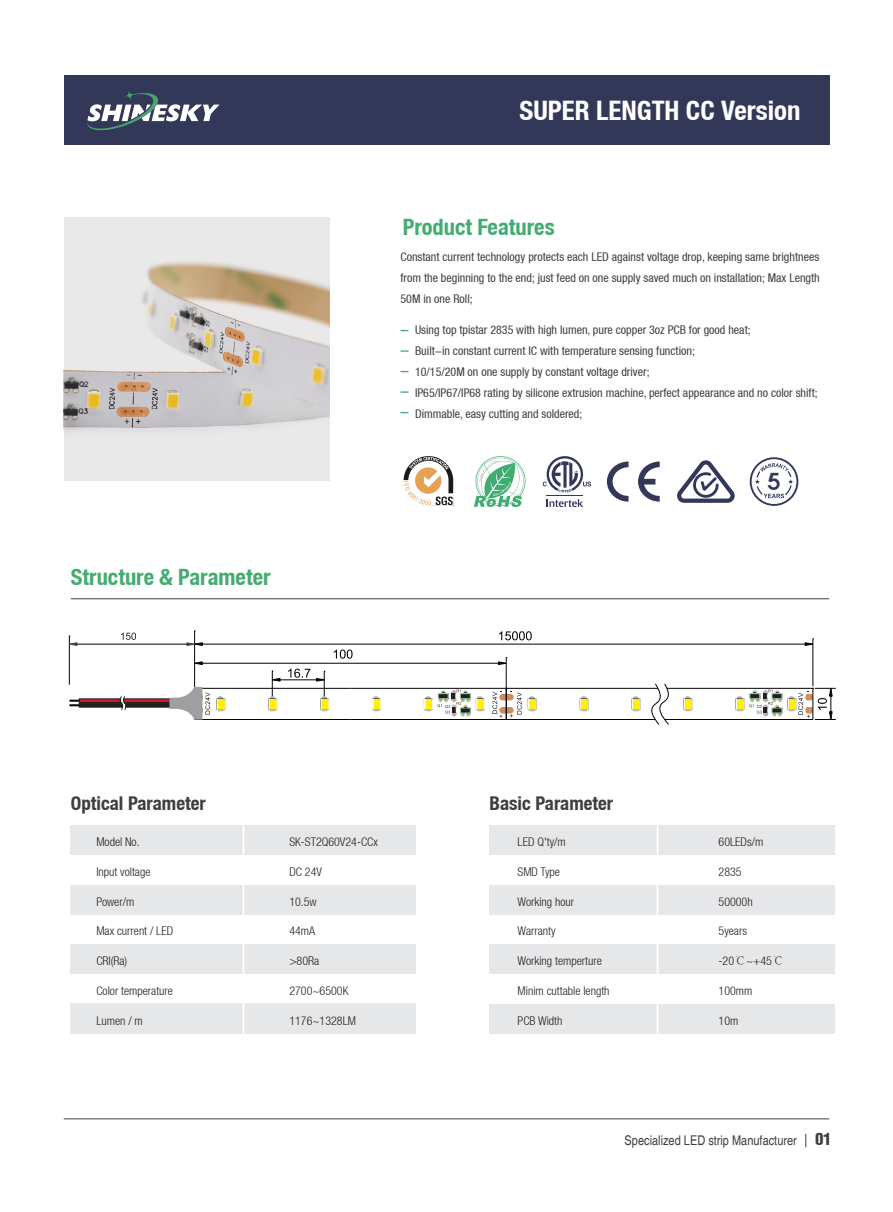
<style>
.page{position:relative;width:893px;height:1212px;background:#fff}
.page>*{position:absolute;margin:0;border:0;box-sizing:border-box;transform-origin:0 0}
.t1{font:700 condensed 26.85px "Helvetica Neue LT";color:#fff}
.t2{font:23.85px "Crandall";color:#333859}
.t3{font:700 condensed 22.5px "Helvetica Neue LT";color:#44ac71}
.t4{font:700 condensed 18.9px "Helvetica Neue LT";color:#3e3e3f}
.t5{font:condensed 13.35px "Helvetica";color:#3e3e3f}
.t6{font:condensed 12px/21px "Helvetica Neue LT";color:#3e3e3f;text-align:justify}
.t7{font:300 condensed 12px "Helvetica Neue LT";color:#231f20}
.s1{font-family:"Adobe Song Std";font-stretch:normal}
.s2{font-family:"Helvetica Condensed Black Se";font-stretch:normal;font-size:18.15px}
</style>
<div class="page">
<div style="left:71px;top:825px;width:345px;height:30px;background:#e6e7e9"></div>
<div style="left:71px;top:885px;width:345px;height:30px;background:#e6e7e9"></div>
<div style="left:71px;top:944px;width:345px;height:30px;background:#e6e7e9"></div>
<div style="left:71px;top:1003px;width:345px;height:30px;background:#e6e7e9"></div>
<hr style="left:242px;top:822px;width:2px;height:220px;background:#fff">
<div style="left:490px;top:825px;width:345px;height:30px;background:#e6e7e9"></div>
<div style="left:490px;top:885px;width:345px;height:30px;background:#e6e7e9"></div>
<div style="left:490px;top:944px;width:345px;height:30px;background:#e6e7e9"></div>
<div style="left:490px;top:1004px;width:345px;height:30px;background:#e6e7e9"></div>
<hr style="left:657px;top:816px;width:1px;height:232px;background:#fff">
<hr style="left:71px;top:598px;width:758px;height:1px;background:#3e3e3f">
<img style="left:64px;top:217px;width:265px;height:264px">
<div style="left:64px;top:76px;width:765px;height:69px;background:#333859"></div>
<svg style="left:87px;top:91px;width:133px;height:40px"></svg>
<hr style="left:64px;top:1118px;width:765px;height:1px;background:#3e3e3f">
<svg style="left:806px;top:1134px;width:1px;height:13px"></svg>
<svg style="left:404px;top:456px;width:52px;height:51px"></svg>
<svg style="left:474px;top:456px;width:51px;height:51px"></svg>
<svg style="left:547px;top:499px;width:36px;height:8px"></svg>
<hr style="left:547px;top:495px;width:36px;height:1px;background:#333859">
<svg style="left:543px;top:456px;width:48px;height:36px"></svg>
<svg style="left:607px;top:461px;width:53px;height:41px"></svg>
<svg style="left:677px;top:460px;width:58px;height:43px"></svg>
<svg style="left:750px;top:457px;width:48px;height:49px"></svg>
<svg style="left:400px;top:350px;width:8px;height:2px"></svg>
<svg style="left:400px;top:391px;width:8px;height:2px"></svg>
<hr style="left:280px;top:679px;width:36px;height:1px;background:#030303">
<hr style="left:202px;top:663px;width:296px;height:1px;background:#030303">
<svg style="left:195px;top:661px;width:8px;height:4px"></svg>
<hr style="left:202px;top:644px;width:603px;height:1px;background:#030303">
<hr style="left:195px;top:719px;width:155px;height:1px;background:#030303">
<hr style="left:195px;top:688px;width:155px;height:1px;background:#030303">
<hr style="left:350px;top:719px;width:156px;height:1px;background:#030303">
<hr style="left:350px;top:688px;width:156px;height:1px;background:#030303">
<hr style="left:506px;top:719px;width:149px;height:1px;background:#030303">
<hr style="left:506px;top:688px;width:152px;height:1px;background:#030303">
<hr style="left:506px;top:688px;width:1px;height:31px;background:#030303">
<svg style="left:492px;top:688px;width:30px;height:30px"></svg>
<hr style="left:665px;top:719px;width:148px;height:1px;background:#030303">
<hr style="left:667px;top:688px;width:146px;height:1px;background:#030303">
<svg style="left:648px;top:683px;width:22px;height:42px"></svg>
<hr style="left:813px;top:639px;width:1px;height:47px;background:#030303">
<svg style="left:805px;top:638px;width:9px;height:8px"></svg>
<hr style="left:194px;top:631px;width:1px;height:58px;background:#030303">
<svg style="left:499px;top:631px;width:33px;height:9px"></svg>
<svg style="left:288px;top:669px;width:22px;height:9px"></svg>
<hr style="left:506px;top:657px;width:1px;height:33px;background:#030303">
<svg style="left:498px;top:657px;width:9px;height:8px"></svg>
<svg style="left:334px;top:649px;width:19px;height:10px"></svg>
<div style="left:216px;top:696px;width:9px;height:10px;border:1px solid #bcbdc0;border-radius:50%"></div>
<svg style="left:216px;top:698px;width:10px;height:14px"></svg>
<svg style="left:268px;top:671px;width:13px;height:41px"></svg>
<svg style="left:316px;top:671px;width:14px;height:41px"></svg>
<div style="left:372px;top:696px;width:8px;height:10px;border:1px solid #bcbdc0;border-radius:50%"></div>
<svg style="left:372px;top:698px;width:9px;height:14px"></svg>
<div style="left:528px;top:696px;width:8px;height:10px;border:1px solid #bcbdc0;border-radius:50%"></div>
<svg style="left:528px;top:698px;width:9px;height:14px"></svg>
<div style="left:579px;top:696px;width:9px;height:10px;border:1px solid #bcbdc0;border-radius:50%"></div>
<svg style="left:580px;top:698px;width:9px;height:14px"></svg>
<div style="left:631px;top:696px;width:9px;height:10px;border:1px solid #bcbdc0;border-radius:50%"></div>
<svg style="left:632px;top:698px;width:9px;height:14px"></svg>
<div style="left:683px;top:696px;width:9px;height:10px;border:1px solid #bcbdc0;border-radius:50%"></div>
<svg style="left:683px;top:698px;width:10px;height:14px"></svg>
<svg style="left:424px;top:689px;width:61px;height:27px"></svg>
<svg style="left:735px;top:688px;width:101px;height:32px"></svg>
<svg style="left:70px;top:687px;width:140px;height:33px"></svg>
<hr style="left:69px;top:636px;width:1px;height:49px;background:#030303">
<hr style="left:75px;top:644px;width:114px;height:1px;background:#030303">
<svg style="left:121px;top:633px;width:15px;height:7px"></svg>
<svg style="left:187px;top:642px;width:16px;height:4px"></svg>
<svg style="left:69px;top:636px;width:8px;height:10px"></svg>
<h3 class="t3" style="left:71px;top:564px;width:201px">Structure &amp; Parameter</h3>
<h1 class="t1" style="left:519px;top:94px;width:283px">SUPER LENGTH CC Version</h1>
<h3 class="t3" style="left:403px;top:213px;width:153px">Product Features</h3>
<p class="t6" style="left:400px;top:246px;width:421px">Constant current technology protects each LED against voltage drop, keeping same brightnees from the beginning to the end; just feed on one supply saved much on installation; Max Length 50M in one Roll;</p>
<p class="t6" style="left:415px;top:319px;width:404px;text-align:left">Using top tpistar 2835 with high lumen, pure copper 3oz PCB for good heat;<br>Built-in constant current IC with temperature sensing function;<br>10/15/20M on one supply by constant voltage driver;<br>IP65/IP67/IP68 rating by silicone extrusion machine, perfect appearance and no color shift; Dimmable, easy cutting and soldered;</p>
<h2 class="t2" style="left:767px;top:467px;width:16px">5</h2>
<h3 class="t4" style="left:71px;top:792px;width:136px">Optical Parameter</h3>
<p class="t7" style="left:96px;top:835px;width:45px">Model No.</p>
<p class="t7" style="left:96px;top:864px;width:56px">Input voltage</p>
<p class="t7" style="left:96px;top:894px;width:39px">Power/m</p>
<p class="t7" style="left:96px;top:924px;width:78px">Max current / LED</p>
<p class="t7" style="left:96px;top:954px;width:32px">CRI(Ra)</p>
<p class="t7" style="left:96px;top:984px;width:78px">Color temperature</p>
<p class="t7" style="left:96px;top:1013px;width:48px">Lumen / m</p>
<p class="t7" style="left:289px;top:835px;width:90px">SK-ST2Q60V24-CCx</p>
<p class="t7" style="left:289px;top:864px;width:34px">DC 24V</p>
<p class="t7" style="left:289px;top:894px;width:29px">10.5w</p>
<p class="t7" style="left:289px;top:924px;width:27px">44mA</p>
<p class="t7" style="left:289px;top:954px;width:31px">&gt;80Ra</p>
<p class="t7" style="left:289px;top:984px;width:61px">2700~6500K</p>
<p class="t7" style="left:289px;top:1013px;width:68px">1176~1328LM</p>
<h3 class="t4" style="left:490px;top:792px;width:125px">Basic Parameter</h3>
<p class="t7" style="left:518px;top:835px;width:50px">LED Q'ty/m</p>
<p class="t7" style="left:518px;top:864px;width:44px">SMD Type</p>
<p class="t7" style="left:518px;top:894px;width:58px">Working hour</p>
<p class="t7" style="left:518px;top:924px;width:40px">Warranty</p>
<p class="t7" style="left:518px;top:954px;width:86px">Working temperture</p>
<p class="t7" style="left:518px;top:984px;width:93px">Minim cuttable length</p>
<p class="t7" style="left:518px;top:1013px;width:46px">PCB Width</p>
<p class="t7" style="left:719px;top:835px;width:46px">60LEDs/m</p>
<p class="t7" style="left:719px;top:864px;width:25px">2835</p>
<p class="t7" style="left:719px;top:894px;width:36px">50000h</p>
<p class="t7" style="left:719px;top:924px;width:30px">5years</p>
<p class="t7" style="left:719px;top:954px;width:67px">-20<span class="s1">℃</span>~+45<span class="s1">℃</span></p>
<p class="t7" style="left:719px;top:984px;width:35px">100mm</p>
<p class="t7" style="left:719px;top:1013px;width:21px">10m</p>
<p class="t5" style="left:625px;top:1133px;width:208px">Specialized LED strip Manufacturer <span class="s2">01</span></p>
</div>
